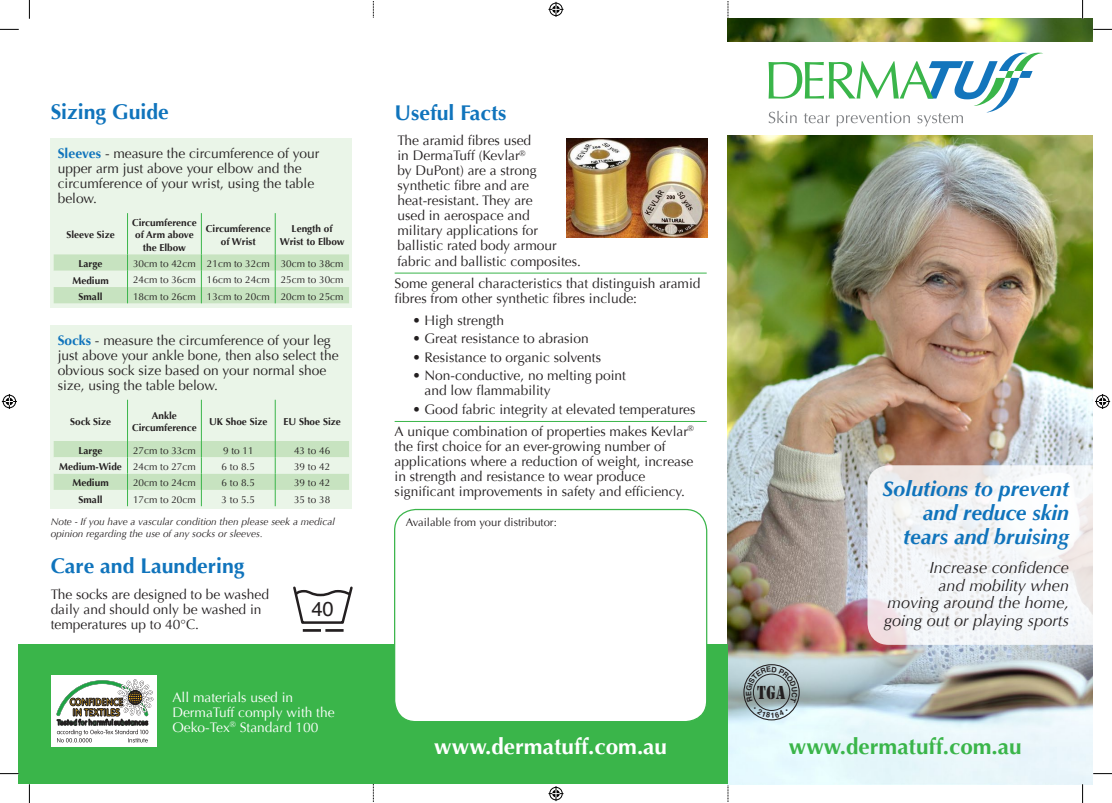
<style>
.page{position:relative;width:1112px;height:803px;background:#fff}
.page>*{position:absolute;margin:0;border:0;box-sizing:border-box;transform-origin:0 0}
.t1{font:700 22.5px "Optima";color:#3ab54a}
.t2{font:700 22.5px "Optima";color:#fff}
.t3{font:italic 700 21.25px/23.8px "Optima";color:#1074bc;text-align:right}
.t4{font:700 21.25px "Optima";color:#1074bc}
.t5{font:20.25px "Helvetica";color:#231f20}
.t6{font:19.5px "Stencil";color:#231f20;scale:.76 1}
.t7{font:italic 16.25px/17.5px "Optima";color:#231f20;text-align:right}
.t8{font:13.75px/15px "Optima";color:#231f20}
.t9{font:13.75px/15px "Optima";color:#fff}
.t10{font:11.25px "Optima";color:#231f20}
.t11{font:700 10px/12.5px "Optima";color:#231f20;text-align:center}
.t12{font:10px "Optima";color:#231f20}
.t13{font:italic 10px/12px "Optima";color:#231f20}
.s1{font-weight:700;color:#1074bc}
.s2{font-weight:400}
</style>
<div class="page">
<svg style="left:727px;top:1px;width:1px;height:801px"></svg>
<svg style="left:373px;top:1px;width:1px;height:801px"></svg>
<div style="left:19px;top:19px;width:1073px;height:765px;background:#fff"></div>
<div style="left:51px;top:325px;width:301px;height:184px;background:#eaf5e8"></div>
<div style="left:51px;top:138px;width:301px;height:170px;background:#eaf5e8"></div>
<img style="left:727px;top:19px;width:364px;height:765px">
<div style="left:743px;top:664px;width:56px;height:56px;border:1px solid #231f20;border-radius:50%"></div>
<svg style="left:867px;top:465px;width:225px;height:180px;fill:#f4f6f8"></svg>
<div style="left:724px;top:42px;width:368px;height:92px;background:#fff"></div>
<svg style="left:768px;top:52px;width:275px;height:74px"></svg>
<div style="left:19px;top:644px;width:708px;height:140px;background:#3ab54a"></div>
<hr style="left:127px;top:400px;width:1px;height:41px;background:#3ab54a">
<hr style="left:201px;top:400px;width:1px;height:41px;background:#3ab54a">
<hr style="left:275px;top:400px;width:1px;height:41px;background:#3ab54a">
<svg style="left:54px;top:441px;width:295px;height:65px"></svg>
<hr style="left:127px;top:213px;width:1px;height:41px;background:#3ab54a">
<hr style="left:201px;top:213px;width:1px;height:41px;background:#3ab54a">
<hr style="left:275px;top:213px;width:1px;height:41px;background:#3ab54a">
<svg style="left:54px;top:254px;width:295px;height:49px"></svg>
<svg style="left:293px;top:586px;width:60px;height:38px"></svg>
<hr style="left:303px;top:629px;width:18px;height:3px;background:#231f20">
<hr style="left:325px;top:629px;width:18px;height:3px;background:#231f20">
<div style="left:51px;top:675px;width:105px;height:71px;background:#fff"></div>
<svg style="left:56px;top:679px;width:98px;height:64px"></svg>
<div style="left:394px;top:509px;width:312px;height:213px;background:#fff;border-radius:21px"></div>
<div style="left:394px;top:509px;width:313px;height:213px;border:1px solid #3ab54a;border-radius:21px"></div>
<hr style="left:394px;top:273px;width:312px;height:1px;background:#3ab54a">
<hr style="left:394px;top:421px;width:312px;height:1px;background:#3ab54a">
<img style="left:567px;top:138px;width:140px;height:99px">
<svg style="left:0;top:29px;width:19px;height:1px"></svg>
<svg style="left:1092px;top:29px;width:19px;height:1px"></svg>
<svg style="left:0;top:773px;width:19px;height:1px"></svg>
<svg style="left:1092px;top:773px;width:19px;height:1px"></svg>
<svg style="left:29px;top:0;width:1px;height:19px"></svg>
<svg style="left:29px;top:784px;width:1px;height:19px"></svg>
<svg style="left:1081px;top:0;width:2px;height:19px"></svg>
<svg style="left:1081px;top:784px;width:2px;height:19px"></svg>
<svg style="left:548px;top:2px;width:15px;height:15px"></svg>
<svg style="left:548px;top:786px;width:15px;height:15px"></svg>
<svg style="left:2px;top:394px;width:15px;height:15px"></svg>
<svg style="left:1095px;top:394px;width:14px;height:15px"></svg>
<svg style="left:745px;top:667px;width:52px;height:51px;background:#a6b9bd"></svg>
<h2 class="t4" style="left:51px;top:100px;width:120px">Sizing Guide</h2>
<p class="t8" style="left:58px;top:146px;width:263px"><span class="s1">Sleeves</span> - measure the circumference of your upper arm just above your elbow and the circumference of your wrist, using the table below.</p>
<p class="t11" style="left:66px;top:229px;width:50px">Sleeve Size</p>
<p class="t11" style="left:132px;top:216px;width:66px">Circumference of Arm above the Elbow</p>
<p class="t11" style="left:206px;top:223px;width:66px">Circumference of Wrist</p>
<p class="t11" style="left:279px;top:223px;width:66px">Length of<br>Wrist to Elbow</p>
<p class="t11" style="left:79px;top:258px;width:25px">Large</p>
<p class="t12" style="left:133px;top:258px;width:212px">30cm to 42cm 21cm to 32cm 30cm to 38cm</p>
<p class="t11" style="left:72px;top:274px;width:38px">Medium</p>
<p class="t12" style="left:133px;top:274px;width:212px">24cm to 36cm 16cm to 24cm 25cm to 30cm</p>
<p class="t11" style="left:79px;top:290px;width:25px">Small</p>
<p class="t12" style="left:133px;top:291px;width:212px">18cm to 26cm 13cm to 20cm 20cm to 25cm</p>
<p class="t8" style="left:58px;top:333px;width:282px"><span class="s1">Socks</span> - measure the circumference of your leg just above your ankle bone, then also select the obvious sock size based on your normal shoe size, using the table below.</p>
<p class="t11" style="left:70px;top:415px;width:42px">Sock Size</p>
<p class="t11" style="left:132px;top:409px;width:66px">Ankle<br>Circumference</p>
<p class="t11" style="left:209px;top:415px;width:60px">UK Shoe Size</p>
<p class="t11" style="left:283px;top:415px;width:59px">EU Shoe Size</p>
<p class="t11" style="left:79px;top:444px;width:25px">Large</p>
<p class="t12" style="left:133px;top:445px;width:64px">27cm to 33cm</p>
<p class="t12" style="left:223px;top:445px;width:32px">9 to 11</p>
<p class="t12" style="left:294px;top:445px;width:38px">43 to 46</p>
<p class="t11" style="left:59px;top:460px;width:138px">Medium-Wide <span class="s2">24cm to 27cm</span></p>
<p class="t12" style="left:221px;top:461px;width:35px">6 to 8.5</p>
<p class="t12" style="left:294px;top:461px;width:38px">39 to 42</p>
<p class="t11" style="left:72px;top:477px;width:38px">Medium</p>
<p class="t12" style="left:133px;top:477px;width:64px">20cm to 24cm</p>
<p class="t12" style="left:221px;top:477px;width:35px">6 to 8.5</p>
<p class="t12" style="left:294px;top:477px;width:38px">39 to 42</p>
<p class="t11" style="left:79px;top:493px;width:25px">Small</p>
<p class="t12" style="left:133px;top:493px;width:64px">17cm to 20cm</p>
<p class="t12" style="left:221px;top:493px;width:35px">3 to 5.5</p>
<p class="t12" style="left:294px;top:493px;width:38px">35 to 38</p>
<p class="t13" style="left:51px;top:515px;width:285px">Note - If you have a vascular condition then please seek a medical opinion regarding the use of any socks or sleeves.</p>
<h2 class="t4" style="left:51px;top:553px;width:195px">Care and Laundering</h2>
<p class="t8" style="left:51px;top:586px;width:220px">The socks are designed to be washed daily and should only be washed in temperatures up to 40°C.</p>
<h3 class="t5" style="left:311px;top:596px;width:24px">40</h3>
<p class="t9" style="left:172px;top:690px;width:164px">All materials used in<br>DermaTuff comply with the<br>Oeko-Tex<sup>®</sup> Standard 100</p>
<h2 class="t4" style="left:394px;top:100px;width:113px">Useful Facts</h2>
<p class="t8" style="left:397px;top:133px;width:185px">The aramid fibres used<br>in DermaTuff (Kevlar<sup>®<br></sup>by DuPont) are a strong synthetic fibre and are heat-resistant. They are<br>used in aerospace and<br>military applications for ballistic rated body armour fabric and ballistic composites.</p>
<p class="t8" style="left:394px;top:276px;width:307px">Some general characteristics that distinguish aramid fibres from other synthetic fibres include:</p>
<p class="t8" style="left:412px;top:313px;width:93px">• High strength</p>
<p class="t8" style="left:412px;top:331px;width:178px">• Great resistance to abrasion</p>
<p class="t8" style="left:412px;top:350px;width:190px">• Resistance to organic solvents</p>
<p class="t8" style="left:424px;top:368px;width:203px;text-indent:-12px">• Non-conductive, no melting point and low flammability</p>
<p class="t8" style="left:394px;top:398px;width:302px;line-height:22.1px;text-align:right">• Good fabric integrity at elevated temperatures<br>A unique combination of properties makes Kevlar<sup>®</sup></p>
<p class="t8" style="left:394px;top:439px;width:300px">the first choice for an ever-growing number of applications where a reduction of weight, increase in strength and resistance to wear produce significant improvements in safety and efficiency.</p>
<p class="t10" style="left:406px;top:515px;width:152px">Available from your distributor:</p>
<h1 class="t2" style="left:434px;top:733px;width:234px">www.dermatuff.com.au</h1>
<h3 class="t6" style="left:757px;top:681px;width:38px">tga</h3>
<h2 class="t3" style="left:882px;top:477px;width:188px">Solutions to prevent and reduce skin tears and bruising</h2>
<p class="t7" style="left:883px;top:559px;width:186px">Increase confidence<br>and mobility when moving around the home, going out or playing sports</p>
<h1 class="t1" style="left:788px;top:733px;width:234px">www.dermatuff.com.au</h1>
</div>
